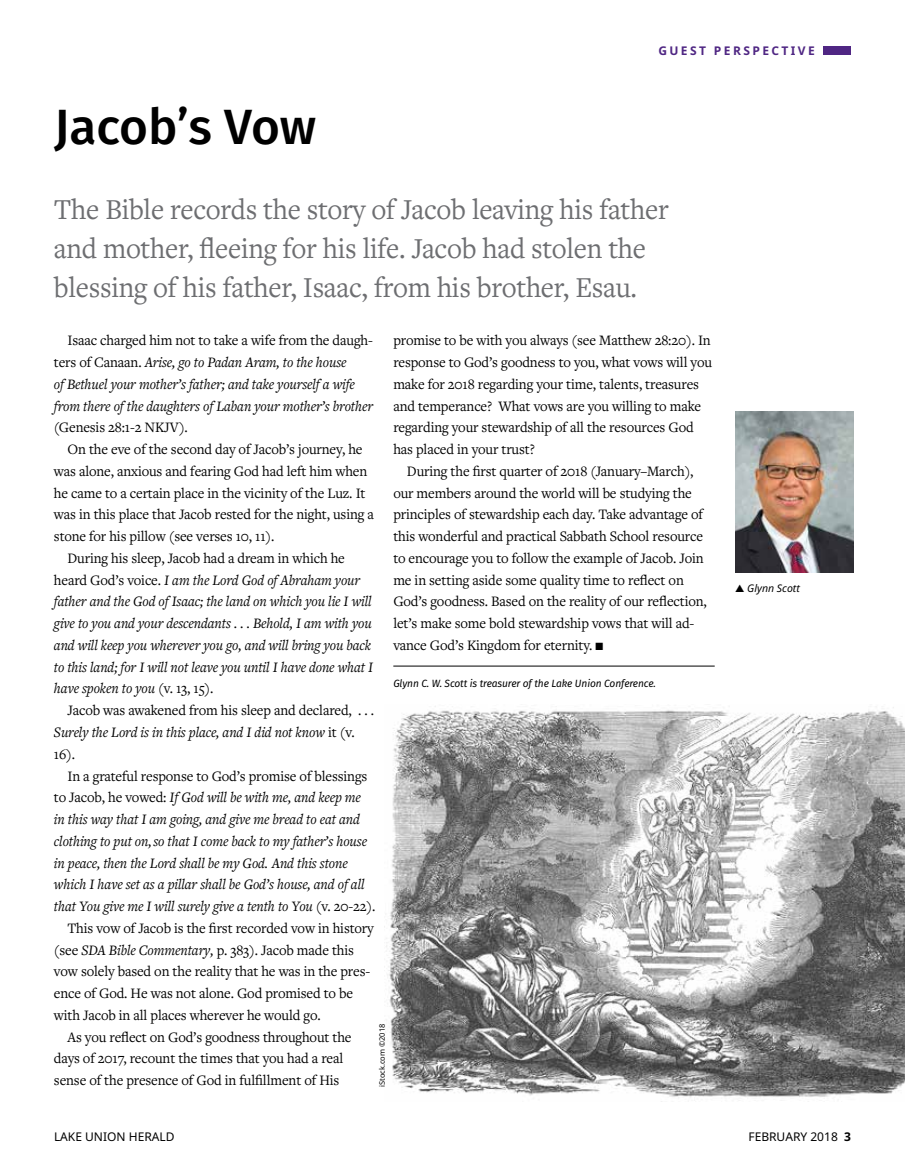
<style>
.page{position:relative;width:905px;height:1175px;background:#fff}
.page>*{position:absolute;margin:0;border:0;box-sizing:border-box;transform-origin:0 0}
.t1{font:500 49.5px "Fira Sans";color:#000}
.t2{font:30px/39px "Freight Text Pro";letter-spacing:-.01em;color:#6d6e71;scale:.96 1}
.t3{font:15px/21.8px "Freight Text Pro";letter-spacing:-.01em;color:#000}
.t4{font:italic 15px/21.8px "Freight Text Pro";letter-spacing:-.01em;color:#000}
.t5{font:12px "Noto Sans";color:#000}
.t6{font:700 12px "Noto Sans";letter-spacing:.2em;color:#4f2683}
.t7{font:italic 10.5px "Fira Sans";letter-spacing:-.01em;color:#000}
.t8{font:italic 10.5px "Noto Sans UI";color:#000}
.t9{font:7.5px "Noto Sans";color:#000}
.s1{font-style:normal}
.s2{font-style:italic}
.s3{font-weight:700}
</style>
<div class="page">
<div style="left:824px;top:46px;width:26px;height:9px;background:#4f2683"></div>
<hr style="left:393px;top:665px;width:321px;height:1px;background:#000">
<img style="left:735px;top:411px;width:118px;height:161px">
<img style="left:384px;top:706px;width:520px;height:392px">
<h1 class="t1" style="left:54px;top:87px;width:264px">Jacob’s Vow</h1>
<p class="t6" style="left:658px;top:42px;width:158px">GUEST PERSPECTIVE</p>
<h2 class="t2" style="left:54px;top:189px;width:642px">The Bible records the story of Jacob leaving his father and mother, fleeing for his life. Jacob had stolen the blessing of his father, Isaac, from his brother, Esau.</h2>
<p class="t4" style="left:54px;top:329px;width:321px;text-indent:14px"><span class="s1">Isaac charged him not to take a wife from the daugh&shy;ters of Canaan.</span> Arise, go to Padan Aram, to the house<br>of Bethuel your mother’s father; and take yourself a wife from there of the daughters of Laban your mother’s brother</p>
<p class="t3" style="left:54px;top:416px;width:135px">(Genesis 28:1-2 NKJV).</p>
<p class="t3" style="left:67px;top:438px;width:296px">On the eve of the second day of Jacob’s journey, he</p>
<p class="t3" style="left:54px;top:459px;width:315px">was alone, anxious and fearing God had left him when</p>
<p class="t3" style="left:54px;top:481px;width:313px">he came to a certain place in the vicinity of the Luz. It</p>
<p class="t3" style="left:54px;top:503px;width:321px">was in this place that Jacob rested for the night, using a</p>
<p class="t3" style="left:54px;top:525px;width:222px">stone for his pillow (see verses 10, 11).</p>
<p class="t3" style="left:67px;top:546px;width:279px">During his sleep, Jacob had a dream in which he</p>
<p class="t4" style="left:54px;top:568px;width:308px"><span class="s1">heard God’s voice.</span> I am the Lord God of Abraham your</p>
<p class="t4" style="left:54px;top:590px;width:319px">father and the God of Isaac; the land on which you lie I will</p>
<p class="t4" style="left:54px;top:612px;width:319px">give to you and your descendants . . . Behold, I am with you</p>
<p class="t4" style="left:54px;top:633px;width:319px">and will keep you wherever you go, and will bring you back</p>
<p class="t4" style="left:54px;top:655px;width:321px">to this land; for I will not leave you until I have done what I</p>
<p class="t4" style="left:54px;top:677px;width:161px">have spoken to you <span class="s1">(v. 13, 15).</span></p>
<p class="t3" style="left:67px;top:699px;width:308px">Jacob was awakened from his sleep and declared, . . .</p>
<p class="t4" style="left:54px;top:720px;width:302px">Surely the Lord is in this place, and I did not know <span class="s1">it (v.</span></p>
<p class="t3" style="left:54px;top:742px;width:23px">16).</p>
<p class="t3" style="left:67px;top:764px;width:301px">In a grateful response to God’s promise of blessings</p>
<p class="t4" style="left:54px;top:786px;width:308px"><span class="s1">to Jacob, he vowed:</span> If God will be with me, and keep me</p>
<p class="t4" style="left:54px;top:807px;width:307px">in this way that I am going, and give me bread to eat and</p>
<p class="t4" style="left:54px;top:829px;width:314px">clothing to put on,so that I come back to my father’s house</p>
<p class="t4" style="left:54px;top:851px;width:295px">in peace, then the Lord shall be my God. And this stone</p>
<p class="t4" style="left:54px;top:873px;width:312px">which I have set as a pillar shall be God’s house, and of all</p>
<p class="t4" style="left:54px;top:894px;width:323px">that You give me I will surely give a tenth to You <span class="s1">(v. 20-22).</span></p>
<p class="t3" style="left:67px;top:916px;width:308px">This vow of Jacob is the first recorded vow in history</p>
<p class="t3" style="left:54px;top:938px;width:301px">(see <span class="s2">SDA Bible Commentary,</span> p. 383). Jacob made this</p>
<p class="t3" style="left:54px;top:960px;width:318px">vow solely based on the reality that he was in the pres-</p>
<p class="t3" style="left:54px;top:981px;width:300px">ence of God. He was not alone. God promised to be</p>
<p class="t3" style="left:54px;top:1003px;width:268px">with Jacob in all places wherever he would go.</p>
<p class="t3" style="left:67px;top:1025px;width:285px">As you reflect on God’s goodness throughout the</p>
<p class="t3" style="left:54px;top:1047px;width:291px">days of 2017, recount the times that you had a real</p>
<p class="t3" style="left:54px;top:1068px;width:287px">sense of the presence of God in fulfillment of His</p>
<p class="t9" style="left:377px;top:1087px;width:65px;rotate:-90deg">iStock.com ©2018</p>
<p class="t3" style="left:393px;top:329px;width:320px">promise to be with you always (see Matthew 28:20). In response to God’s goodness to you, what vows will you make for 2018 regarding your time, talents, treasures and temperance? What vows are you willing to make regarding your stewardship of all the resources God has placed in your trust?</p>
<p class="t3" style="left:393px;top:459px;width:315px;text-indent:14px">During the first quarter of 2018 (January–March), our members around the world will be studying the principles of stewardship each day. Take advantage of this wonderful and practical Sabbath School resource to encourage you to follow the example of Jacob. Join me in setting aside some quality time to reflect on God’s goodness. Based on the reality of our reflection, let’s make some bold stewardship vows that will ad&shy;vance God’s Kingdom for eternity. ■</p>
<p class="t7" style="left:393px;top:675px;width:264px">Glynn C. W. Scott is treasurer of the Lake Union Conference.</p>
<p class="t8" style="left:735px;top:580px;width:66px">▲ Glynn Scott</p>
<p class="t5" style="left:54px;top:1128px;width:122px">LAKE UNION HERALD</p>
<p class="t5" style="left:748px;top:1128px;width:104px">FEBRUARY 2018 <span class="s3">3</span></p>
</div>
